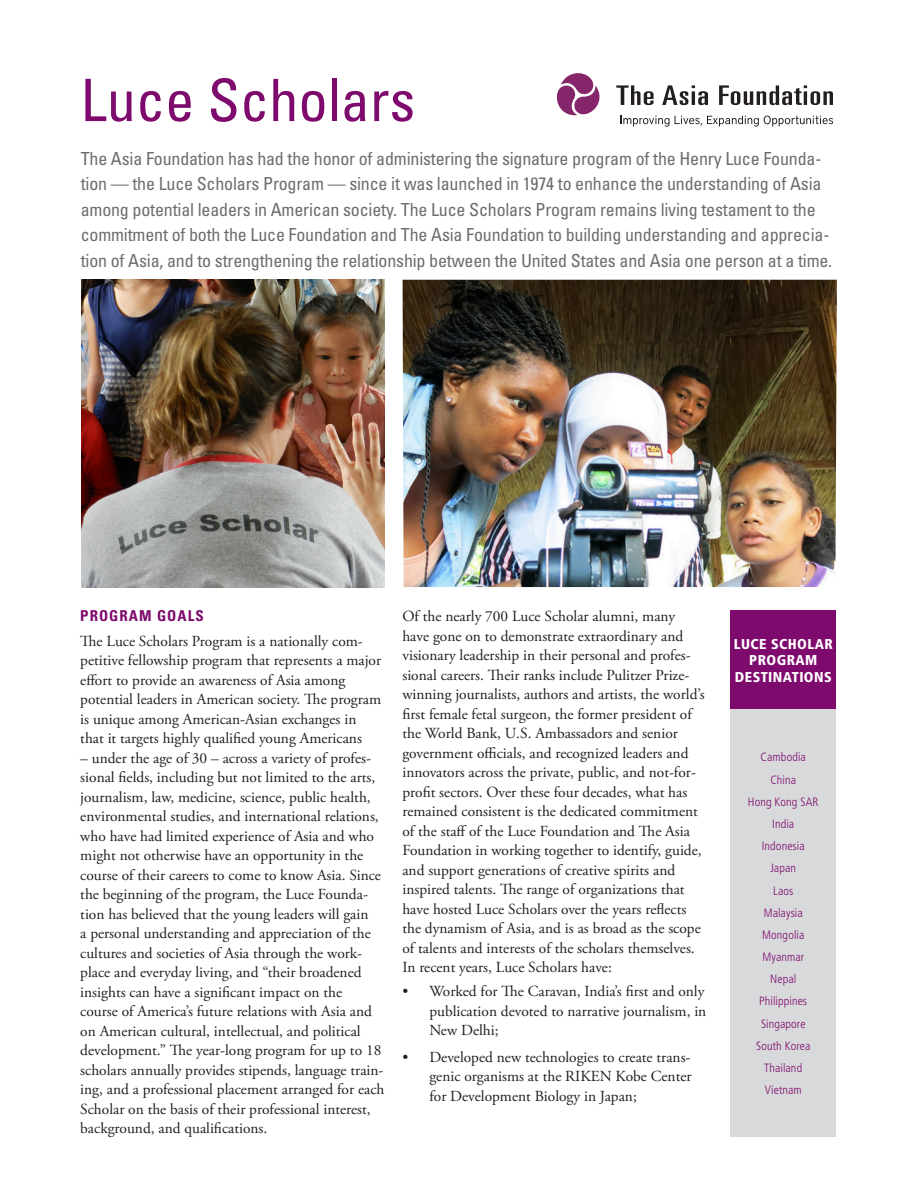
<style>
.page{position:relative;width:918px;height:1188px;background:#fff}
.page>*{position:absolute;margin:0;border:0;box-sizing:border-box;transform-origin:0 0}
.t1{font:condensed 58.5px "Univers LT Std";color:#7e0a6d}
.Top_Paragraph{font:condensed 18px/25.5px "Univers LT Std";letter-spacing:-.01em;color:#6c6d70}
.t2{font:15.3px/19.5px "Adobe Garamond Pro";color:#231f20}
.SubHead{font:700 condensed 15px "Univers LT Std";letter-spacing:.07em;color:#7e0a6d}
.Country_header{font:900 condensed 14.25px/16.5px "Frutiger LT Std";letter-spacing:.03em;color:#fff;text-align:center}
.Luce_Countries{font:300 condensed 12px "Frutiger LT Std";letter-spacing:.01em;color:#7e0a6d}
</style>
<div class="page">
<svg style="left:621px;top:116px;width:48px;height:11px"></svg>
<svg style="left:675px;top:116px;width:158px;height:11px"></svg>
<svg style="left:616px;top:85px;width:38px;height:20px"></svg>
<svg style="left:662px;top:85px;width:46px;height:20px"></svg>
<svg style="left:719px;top:85px;width:114px;height:20px"></svg>
<svg style="left:557px;top:73px;width:43px;height:43px"></svg>
<img style="left:81px;top:280px;width:304px;height:307px">
<img style="left:403px;top:280px;width:434px;height:307px">
<div style="left:731px;top:610px;width:105px;height:100px;background:#7e0a6d"></div>
<div style="left:730px;top:710px;width:106px;height:427px;background:#d8d9db"></div>
<p class="t1" style="left:81px;top:63px;width:336px">Luce Scholars</p>
<p class="Top_Paragraph" style="left:81px;top:145px;width:753px">The Asia Foundation has had the honor of administering the signature program of the Henry Luce Founda&shy;tion — the Luce Scholars Program — since it was launched in 1974 to enhance the understanding of Asia among potential leaders in American society. The Luce Scholars Program remains living testament to the commitment of both the Luce Foundation and The Asia Foundation to building understanding and apprecia&shy;tion of Asia, and to strengthening the relationship between the United States and Asia one person at a time.</p>
<p class="SubHead" style="left:80px;top:607px;width:125px">PROGRAM GOALS</p>
<p class="t2" style="left:80px;top:632px;width:302px">The Luce Scholars Program is a nationally com&shy;petitive fellowship program that represents a major effort to provide an awareness of Asia among potential leaders in American society. The program is unique among American-Asian exchanges in that it targets highly qualified young Americans</p>
<p class="t2" style="left:80px;top:749px;width:306px">– under the age of 30 – across a variety of profes&shy;sional fields, including but not limited to the arts, journalism, law, medicine, science, public health, environmental studies, and international relations, who have had limited experience of Asia and who might not otherwise have an opportunity in the course of their careers to come to know Asia. Since the beginning of the program, the Luce Founda&shy;tion has believed that the young leaders will gain<br>a personal understanding and appreciation of the cultures and societies of Asia through the work&shy;place and everyday living, and “their broadened insights can have a significant impact on the<br>course of America’s future relations with Asia and on American cultural, intellectual, and political development.” The year-long program for up to 18 scholars annually provides stipends, language train&shy;ing, and a professional placement arranged for each Scholar on the basis of their professional interest, background, and qualifications.</p>
<p class="t2" style="left:402px;top:607px;width:304px">Of the nearly 700 Luce Scholar alumni, many have gone on to demonstrate extraordinary and visionary leadership in their personal and profes&shy;sional careers. Their ranks include Pulitzer Prize&shy;winning journalists, authors and artists, the world’s first female fetal surgeon, the former president of the World Bank, U.S. Ambassadors and senior government officials, and recognized leaders and innovators across the private, public, and not-for&shy;profit sectors. Over these four decades, what has remained consistent is the dedicated commitment of the staff of the Luce Foundation and The Asia Foundation in working together to identify, guide, and support generations of creative spirits and inspired talents. The range of organizations that have hosted Luce Scholars over the years reflects the dynamism of Asia, and is as broad as the scope of talents and interests of the scholars themselves.<br>In recent years, Luce Scholars have:</p>
<p class="t2" style="left:429px;top:982px;width:278px;text-indent:-27px">• Worked for The Caravan, India’s first and only publication devoted to narrative journalism, in<br>New Delhi;</p>
<p class="t2" style="left:429px;top:1048px;width:264px;text-align:justify;text-indent:-27px">• Developed new technologies to create trans&shy;genic organisms at the RIKEN Kobe Center for Development Biology in Japan;</p>
<p class="Country_header" style="left:734px;top:635px;width:100px">LUCE SCHOLAR<br>PROGRAM<br>DESTINATIONS</p>
<p class="Luce_Countries" style="left:761px;top:751px;width:47px">Cambodia</p>
<p class="Luce_Countries" style="left:770px;top:773px;width:27px">China</p>
<p class="Luce_Countries" style="left:748px;top:795px;width:72px">Hong Kong SAR</p>
<p class="Luce_Countries" style="left:772px;top:817px;width:23px">India</p>
<p class="Luce_Countries" style="left:762px;top:839px;width:44px">Indonesia</p>
<p class="Luce_Countries" style="left:770px;top:861px;width:27px">Japan</p>
<p class="Luce_Countries" style="left:773px;top:884px;width:22px">Laos</p>
<p class="Luce_Countries" style="left:764px;top:906px;width:41px">Malaysia</p>
<p class="Luce_Countries" style="left:762px;top:928px;width:44px">Mongolia</p>
<p class="Luce_Countries" style="left:762px;top:950px;width:43px">Myanmar</p>
<p class="Luce_Countries" style="left:770px;top:972px;width:28px">Nepal</p>
<p class="Luce_Countries" style="left:759px;top:994px;width:49px">Philippines</p>
<p class="Luce_Countries" style="left:761px;top:1017px;width:46px">Singapore</p>
<p class="Luce_Countries" style="left:756px;top:1039px;width:56px">South Korea</p>
<p class="Luce_Countries" style="left:764px;top:1061px;width:40px">Thailand</p>
<p class="Luce_Countries" style="left:765px;top:1083px;width:39px">Vietnam</p>
</div>
